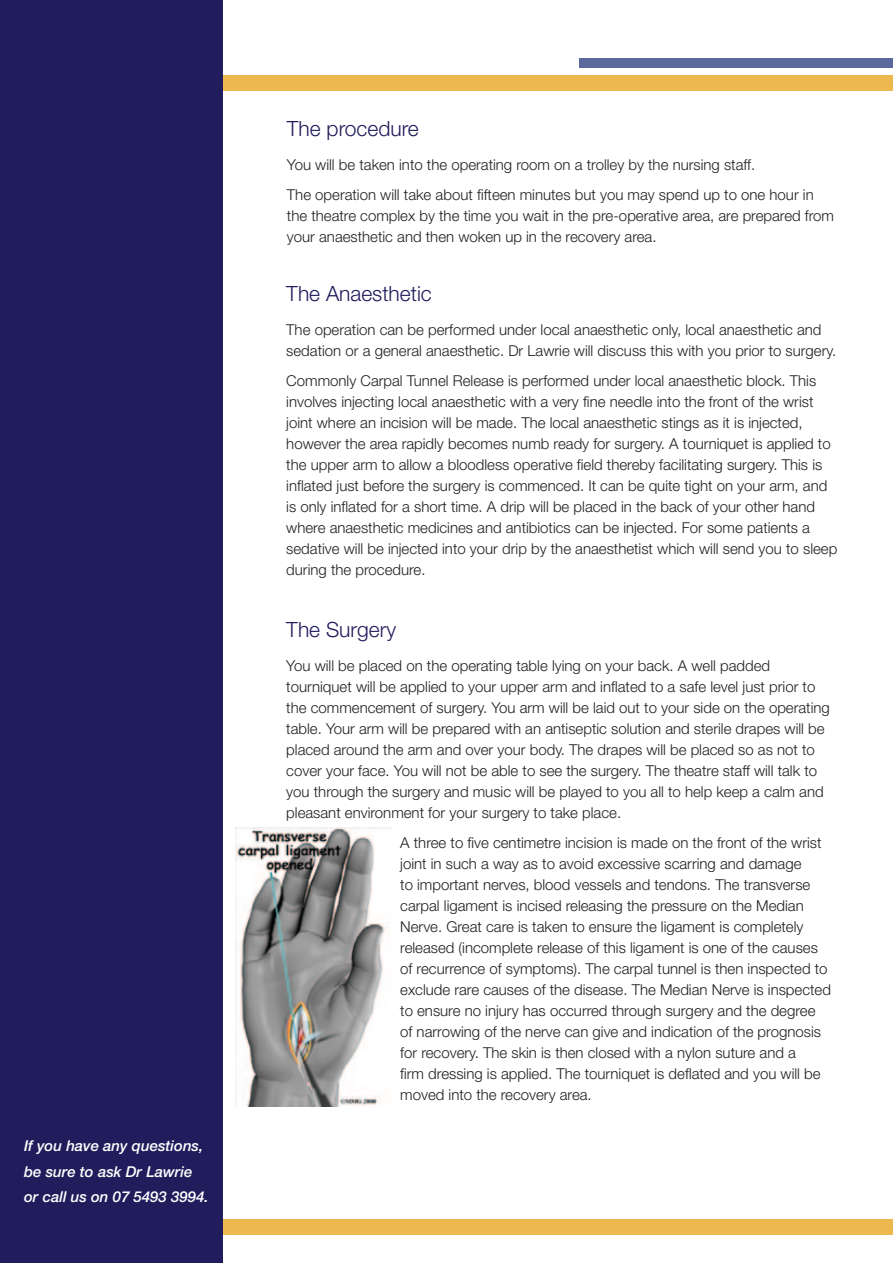
<style>
.page{position:relative;width:893px;height:1263px;background:#fff}
.page>*{position:absolute;margin:0;border:0;box-sizing:border-box;transform-origin:0 0}
.t1{font:300 21px "Helvetica Neue";color:#211c5c}
.t2{font:300 15px/21px "Helvetica Neue";color:#231f20}
.t3{font:italic 500 15px/25.5px "Helvetica Neue";color:#fff}
</style>
<div class="page">
<div style="left:155px;top:76px;width:738px;height:15px;background:#edb94e"></div>
<div style="left:155px;top:1219px;width:738px;height:16px;background:#edb94e"></div>
<div style="left:0;top:0;width:222px;height:1263px;background:#211c5b"></div>
<div style="left:580px;top:58px;width:313px;height:10px;background:#5b6a9d"></div>
<img style="left:235px;top:827px;width:157px;height:279px">
<p class="t3" style="left:24px;top:1133px;width:186px">If you have any questions, be sure to ask Dr Lawrie or call us on 07 5493 3994.</p>
<h1 class="t1" style="left:287px;top:115px;width:133px">The procedure</h1>
<p class="t2" style="left:287px;top:150px;width:528px;line-height:30px">You will be taken into the operating room on a trolley by the nursing staff.<br>The operation will take about fifteen minutes but you may spend up to one hour in</p>
<p class="t2" style="left:287px;top:205px;width:549px">the theatre complex by the time you wait in the pre-operative area, are prepared from your anaesthetic and then woken up in the recovery area.</p>
<h1 class="t1" style="left:286px;top:280px;width:147px">The Anaesthetic</h1>
<p class="t2" style="left:286px;top:319px;width:551px">The operation can be performed under local anaesthetic only, local anaesthetic and sedation or a general anaesthetic. Dr Lawrie will discuss this with you prior to surgery.</p>
<p class="t2" style="left:286px;top:370px;width:552px">Commonly Carpal Tunnel Release is performed under local anaesthetic block. This involves injecting local anaesthetic with a very fine needle into the front of the wrist joint where an incision will be made. The local anaesthetic stings as it is injected, however the area rapidly becomes numb ready for surgery. A tourniquet is applied to the upper arm to allow a bloodless operative field thereby facilitating surgery. This is inflated just before the surgery is commenced. It can be quite tight on your arm, and is only inflated for a short time. A drip will be placed in the back of your other hand where anaesthetic medicines and antibiotics can be injected. For some patients a sedative will be injected into your drip by the anaesthetist which will send you to sleep during the procedure.</p>
<h1 class="t1" style="left:286px;top:616px;width:111px">The Surgery</h1>
<p class="t2" style="left:286px;top:655px;width:545px">You will be placed on the operating table lying on your back. A well padded tourniquet will be applied to your upper arm and inflated to a safe level just prior to the commencement of surgery. You arm will be laid out to your side on the operating table. Your arm will be prepared with an antiseptic solution and sterile drapes will be placed around the arm and over your body. The drapes will be placed so as not to cover your face. You will not be able to see the surgery. The theatre staff will talk to you through the surgery and music will be played to you all to help keep a calm and pleasant environment for your surgery to take place.</p>
<p class="t2" style="left:400px;top:832px;width:432px">A three to five centimetre incision is made on the front of the wrist joint in such a way as to avoid excessive scarring and damage<br>to important nerves, blood vessels and tendons. The transverse carpal ligament is incised releasing the pressure on the Median Nerve. Great care is taken to ensure the ligament is completely released (incomplete release of this ligament is one of the causes of recurrence of symptoms). The carpal tunnel is then inspected to exclude rare causes of the disease. The Median Nerve is inspected to ensure no injury has occurred through surgery and the degree of narrowing of the nerve can give and indication of the prognosis for recovery. The skin is then closed with a nylon suture and a<br>firm dressing is applied. The tourniquet is deflated and you will be moved into the recovery area.</p>
</div>
